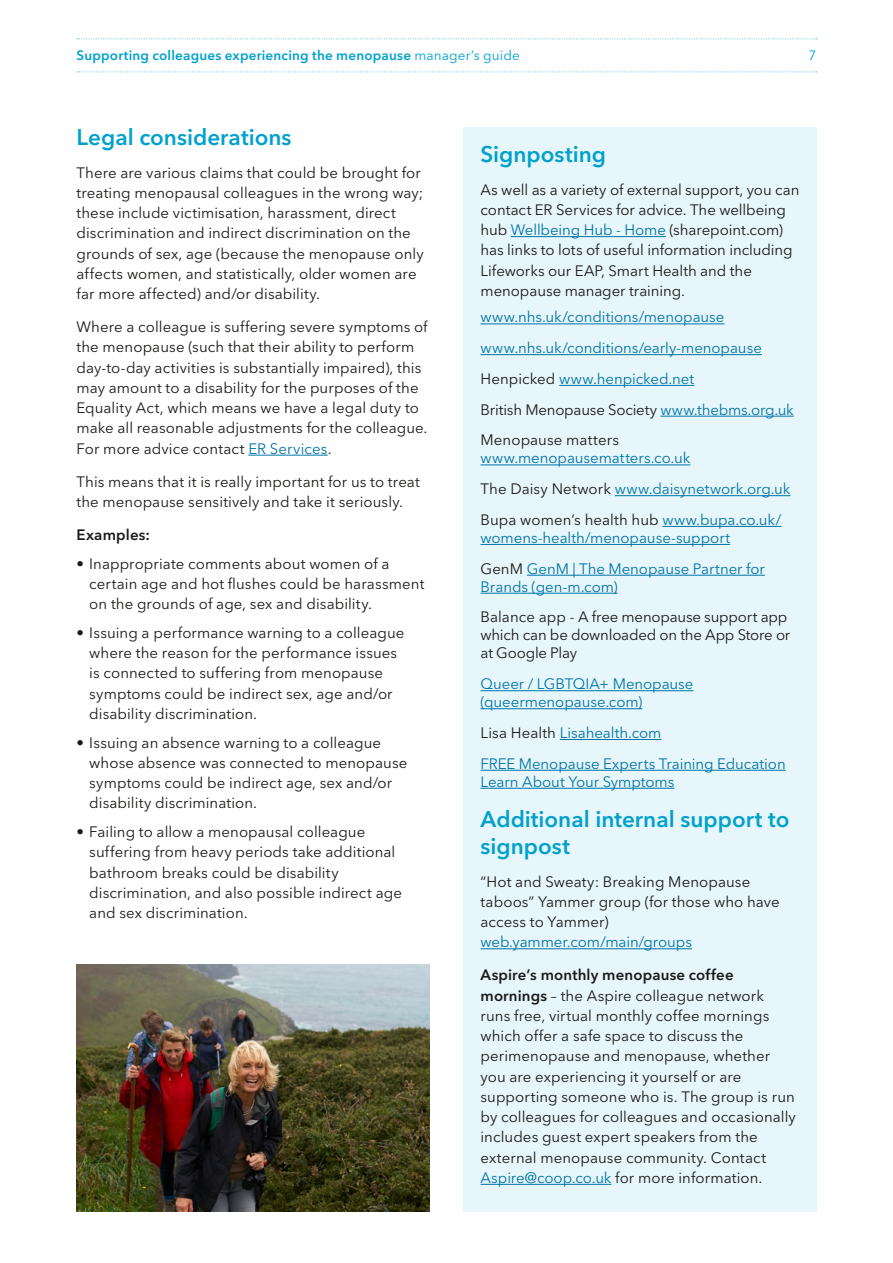
<style>
.page{position:relative;width:893px;height:1263px;background:#fff}
.page>*{position:absolute;margin:0;border:0;box-sizing:border-box;transform-origin:0 0}
.Stu_BODY{font:600 22.5px/27px "Avenir Next LT Pro";color:#00a1cc}
.Stu_BODY-2{font:15px/20.2px "Avenir Next LT Pro";letter-spacing:.005em;color:#1a1a18}
.Stu_BODY-3{font:15px/18px "Avenir Next LT Pro";letter-spacing:-.005em;color:#0074a9}
.Stu_BODY-4{font:15px/18px "Avenir Next LT Pro";letter-spacing:-.015em;color:#1a1a18}
.Stu_BODY-5{font:600 15px "Avenir Next LT Pro";letter-spacing:.01em;color:#1a1a18}
.t1{font:600 13.5px "Avenir Next LT Pro";letter-spacing:.015em;color:#00a1cc}
.t2{font:13.5px "Avenir Next LT Pro";color:#00a1cc}
.s1{font-weight:400}
.s2{color:#0074a9}
.s3{color:#1a1a18}
.s4{font-weight:600}
</style>
<div class="page">
<div style="left:463px;top:128px;width:353px;height:1084px;background:#e6f6fa"></div>
<hr style="left:511px;top:236px;width:155px;height:1px;background:#0074a9">
<hr style="left:480px;top:323px;width:244px;height:1px;background:#0074a9">
<hr style="left:480px;top:354px;width:282px;height:1px;background:#0074a9">
<hr style="left:559px;top:385px;width:135px;height:1px;background:#0074a9">
<hr style="left:660px;top:416px;width:134px;height:1px;background:#0074a9">
<hr style="left:480px;top:464px;width:210px;height:1px;background:#0074a9">
<hr style="left:615px;top:495px;width:175px;height:1px;background:#0074a9">
<hr style="left:662px;top:526px;width:119px;height:1px;background:#0074a9">
<hr style="left:480px;top:544px;width:250px;height:1px;background:#0074a9">
<hr style="left:527px;top:575px;width:238px;height:1px;background:#0074a9">
<hr style="left:480px;top:593px;width:138px;height:1px;background:#0074a9">
<hr style="left:480px;top:690px;width:214px;height:1px;background:#0074a9">
<hr style="left:480px;top:708px;width:162px;height:1px;background:#0074a9">
<hr style="left:560px;top:739px;width:101px;height:1px;background:#0074a9">
<hr style="left:480px;top:770px;width:306px;height:1px;background:#0074a9">
<hr style="left:480px;top:788px;width:194px;height:1px;background:#0074a9">
<hr style="left:480px;top:948px;width:212px;height:1px;background:#0074a9">
<hr style="left:480px;top:1184px;width:131px;height:1px;background:#0074a9">
<hr style="left:248px;top:455px;width:80px;height:1px;background:#0074a9">
<img style="left:77px;top:965px;width:352px;height:247px">
<svg style="left:77px;top:38px;width:740px;height:1px"></svg>
<svg style="left:77px;top:71px;width:740px;height:1px"></svg>
<p class="t1" style="left:77px;top:48px;width:445px">Supporting colleagues experiencing the menopause <span class="s1">manager’s guide</span></p>
<p class="t2" style="left:809px;top:48px;width:9px">7</p>
<p class="Stu_BODY" style="left:77px;top:123px;width:217px">Legal considerations</p>
<p class="Stu_BODY-2" style="left:77px;top:162px;width:349px">There are various claims that could be brought for treating menopausal colleagues in the wrong way; these include victimisation, harassment, direct discrimination and indirect discrimination on the grounds of sex, age (because the menopause only affects women, and statistically, older women are far more affected) and/or disability.</p>
<p class="Stu_BODY-2" style="left:77px;top:317px;width:353px">Where a colleague is suffering severe symptoms of the menopause (such that their ability to perform day-to-day activities is substantially impaired), this may amount to a disability for the purposes of the Equality Act, which means we have a legal duty to make all reasonable adjustments for the colleague.<br>For more advice contact <span class="s2">ER Services</span>.</p>
<p class="Stu_BODY-2" style="left:77px;top:471px;width:345px">This means that it is really important for us to treat the menopause sensitively and take it seriously.</p>
<p class="Stu_BODY-5" style="left:77px;top:525px;width:75px">Examples:</p>
<p class="Stu_BODY-2" style="left:89px;top:553px;width:337px;text-indent:-13px">• Inappropriate comments about women of a certain age and hot flushes could be harassment on the grounds of age, sex and disability.</p>
<p class="Stu_BODY-2" style="left:89px;top:623px;width:317px;text-indent:-13px">• Issuing a performance warning to a colleague where the reason for the performance issues is connected to suffering from menopause symptoms could be indirect sex, age and/or disability discrimination.</p>
<p class="Stu_BODY-2" style="left:89px;top:732px;width:320px;text-indent:-13px">• Issuing an absence warning to a colleague whose absence was connected to menopause symptoms could be indirect age, sex and/or disability discrimination.</p>
<p class="Stu_BODY-2" style="left:89px;top:822px;width:314px;text-indent:-13px">• Failing to allow a menopausal colleague suffering from heavy periods take additional bathroom breaks could be disability discrimination, and also possible indirect age and sex discrimination.</p>
<p class="Stu_BODY" style="left:480px;top:140px;width:127px">Signposting</p>
<p class="Stu_BODY-2" style="left:480px;top:179px;width:320px">As well as a variety of external support, you can contact ER Services for advice. The wellbeing hub <span class="s2">Wellbeing Hub - Home</span> (sharepoint.com) has links to lots of useful information including Lifeworks our EAP, Smart Health and the menopause manager training.</p>
<p class="Stu_BODY-3" style="left:480px;top:308px;width:245px">www.nhs.uk/conditions/menopause</p>
<p class="Stu_BODY-3" style="left:480px;top:339px;width:283px">www.nhs.uk/conditions/early-menopause</p>
<p class="Stu_BODY-3" style="left:480px;top:370px;width:215px"><span class="s3">Henpicked</span> www.henpicked.net</p>
<p class="Stu_BODY-4" style="left:480px;top:400px;width:315px">British Menopause Society <span class="s2">www.thebms.org.uk</span></p>
<p class="Stu_BODY-3" style="left:480px;top:431px;width:211px"><span class="s3">Menopause matters </span>www.menopausematters.co.uk</p>
<p class="Stu_BODY-3" style="left:480px;top:480px;width:312px"><span class="s3">The Daisy Network</span> www.daisynetwork.org.uk</p>
<p class="Stu_BODY-3" style="left:480px;top:511px;width:302px"><span class="s3">Bupa women’s health hub</span> www.bupa.co.uk/ womens-health/menopause-support</p>
<p class="Stu_BODY-3" style="left:480px;top:559px;width:286px"><span class="s3">GenM</span> GenM | The Menopause Partner for<br>Brands (gen-m.com)</p>
<p class="Stu_BODY-4" style="left:480px;top:608px;width:311px">Balance app - A free menopause support app which can be downloaded on the App Store or at Google Play</p>
<p class="Stu_BODY-3" style="left:480px;top:675px;width:215px">Queer / LGBTQIA+ Menopause (queermenopause.com)</p>
<p class="Stu_BODY-3" style="left:480px;top:724px;width:182px"><span class="s3">Lisa Health</span> Lisahealth.com</p>
<p class="Stu_BODY-3" style="left:480px;top:754px;width:307px">FREE Menopause Experts Training Education<br>Learn About Your Symptoms</p>
<p class="Stu_BODY" style="left:480px;top:805px;width:310px">Additional internal support to signpost</p>
<p class="Stu_BODY-2" style="left:480px;top:871px;width:301px">“Hot and Sweaty: Breaking Menopause taboos” Yammer group (for those who have access to Yammer) <span class="s2">web.yammer.com/main/groups</span></p>
<p class="Stu_BODY-2" style="left:480px;top:965px;width:317px"><span class="s4">Aspire’s monthly menopause coffee mornings</span> – the Aspire colleague network runs free, virtual monthly coffee mornings which offer a safe space to discuss the perimenopause and menopause, whether you are experiencing it yourself or are supporting someone who is. The group is run by colleagues for colleagues and occasionally includes guest expert speakers from the external menopause community. Contact <span class="s2">Aspire@coop.co.uk</span> for more information.</p>
</div>
